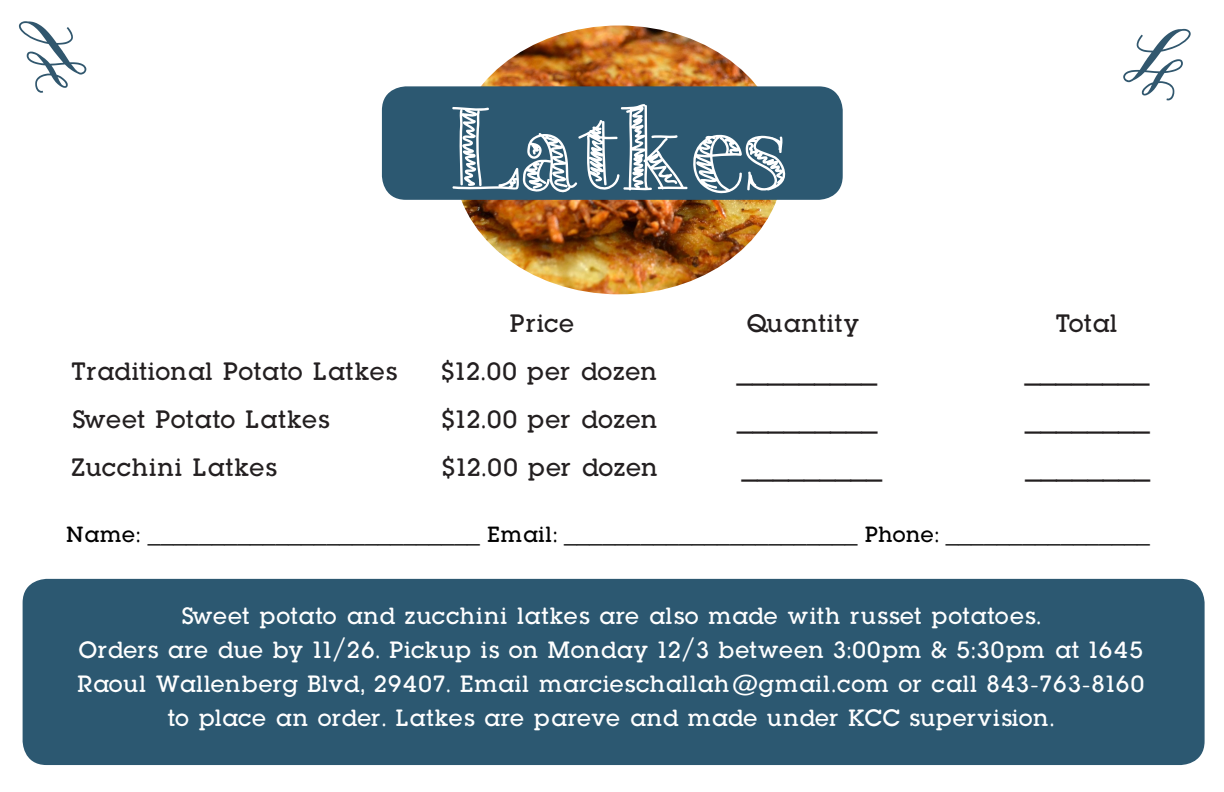
<style>
.page{position:relative;width:1224px;height:792px;background:#fff}
.page>*{position:absolute;margin:0;border:0;box-sizing:border-box;transform-origin:0 0}
.t1{font:120px "Little Bird";color:#fff}
.t2{font:32px "Lubo Round";letter-spacing:-.045em;color:#231f20}
.t3{font:30px/34px "Lubo Round";letter-spacing:-.04em;color:#fff;text-align:center}
.t4{font:28px "Arial Narrow";color:#000}
.t5{font:28px "Arial";color:#231f20}
.s1{font-family:"Lubo Round"}
</style>
<div class="page">
<img style="left:461px;top:26px;width:316px;height:268px">
<div style="left:382px;top:86px;width:461px;height:114px;background:#2c5871;border-radius:24px"></div>
<div style="left:23px;top:579px;width:1182px;height:186px;background:#2c5871;border-radius:24px"></div>
<p class="t1" style="left:444px;top:84px;width:337px">Latkes</p>
<p class="t2" style="left:509px;top:307px;width:68px">Price</p>
<p class="t2" style="left:744px;top:307px;width:118px">Quantity</p>
<p class="t2" style="left:1055px;top:307px;width:65px">Total</p>
<p class="t2" style="left:71px;top:355px;width:329px">Traditional Potato Latkes</p>
<p class="t2" style="left:440px;top:355px;width:219px">$12.00 per dozen</p>
<p class="t2" style="left:71px;top:403px;width:261px">Sweet Potato Latkes</p>
<p class="t2" style="left:441px;top:403px;width:219px">$12.00 per dozen</p>
<p class="t2" style="left:71px;top:451px;width:208px">Zucchini Latkes</p>
<p class="t2" style="left:441px;top:451px;width:219px">$12.00 per dozen</p>
<p class="t5" style="left:737px;top:351px;width:142px">_________</p>
<p class="t5" style="left:1025px;top:351px;width:126px">________</p>
<p class="t5" style="left:737px;top:399px;width:142px">_________</p>
<p class="t5" style="left:1025px;top:399px;width:126px">________</p>
<p class="t5" style="left:742px;top:447px;width:142px">_________</p>
<p class="t5" style="left:1025px;top:447px;width:126px">________</p>
<p class="t4" style="left:66px;top:512px;width:1086px"><span class="s1">Name:</span> __________________________ <span class="s1">Email:</span> _______________________ <span class="s1">Phone:</span> ________________</p>
<p class="t3" style="left:180px;top:598px;width:863px">Sweet potato and zucchini latkes are also made with russet potatoes.</p>
<p class="t3" style="left:76px;top:632px;width:1070px">Orders are due by 11/26. Pickup is on Monday 12/3 between 3:00pm &amp; 5:30pm at 1645<br>Raoul Wallenberg Blvd, 29407. Email marcieschallah@gmail.com or call 843-763-8160 to place an order. Latkes are pareve and made under KCC supervision.</p>
</div>
